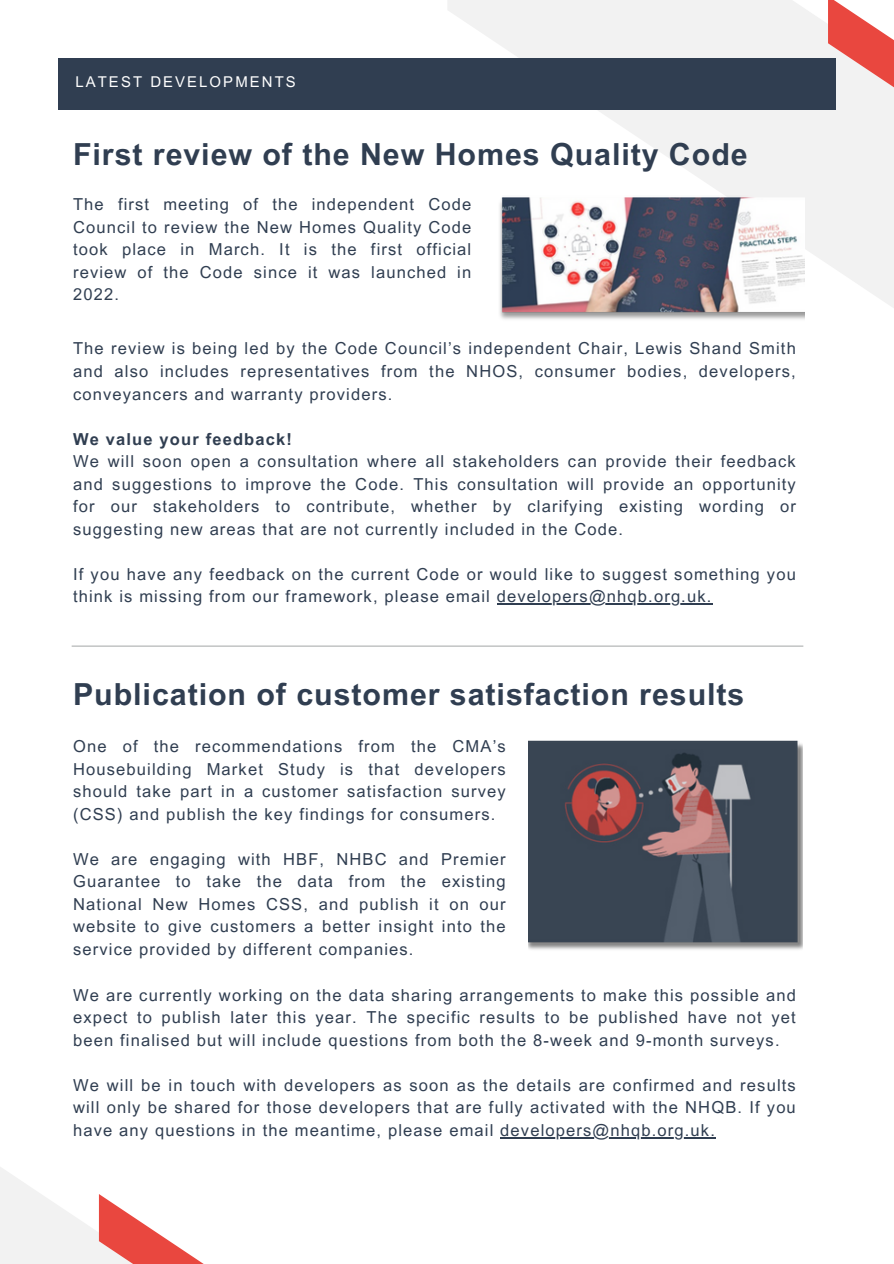
<style>
.page{position:relative;width:894px;height:1264px;background:#fff}
.page>*{position:absolute;margin:0;border:0;box-sizing:border-box;transform-origin:0 0}
.t1{font:700 30.45px "Arial MT Pro";letter-spacing:.03em;color:#303e51}
.t2{font:16.5px/22.5px "Arial MT Pro";letter-spacing:.07em;color:#303e51;text-align:justify}
.t3{font:700 16.5px "Arial MT Pro";letter-spacing:.07em;color:#303e51}
.t4{font:14.85px "Arial MT Pro";letter-spacing:.14em;color:#fff}
</style>
<div class="page">
<svg style="left:447px;top:0;width:446px;height:319px;fill:#f2f2f2"></svg>
<svg style="left:827px;top:0;width:66px;height:135px"></svg>
<div style="left:58px;top:59px;width:777px;height:50px;background:#303e51"></div>
<svg style="left:0;top:1167px;width:99px;height:96px;fill:#f2f2f2"></svg>
<svg style="left:99px;top:1194px;width:103px;height:69px"></svg>
<img style="left:499px;top:196px;width:304px;height:123px">
<hr style="left:496px;top:603px;width:216px;height:1px;background:#303e51">
<hr style="left:72px;top:645px;width:731px;height:1px;background:#aeb0b0">
<img style="left:528px;top:740px;width:274px;height:210px">
<hr style="left:500px;top:1136px;width:215px;height:2px;background:#303e51">
<p class="t4" style="left:75px;top:76px;width:222px">LATEST DEVELOPMENTS</p>
<p class="t1" style="left:73px;top:143px;width:676px">First review of the New Homes Quality Code</p>
<p class="t2" style="left:73px;top:195px;width:399px">The first meeting of the independent Code Council to review the New Homes Quality Code took place in March. It is the first official review of the Code since it was launched in 2022.</p>
<h2 class="t2" style="left:73px;top:339px;width:724px">The review is being led by the Code Council’s independent Chair, Lewis Shand Smith and also includes representatives from the NHOS, consumer bodies, developers, conveyancers and warranty providers.</h2>
<h1 class="t3" style="left:73px;top:432px;width:220px">We value your feedback!</h1>
<p class="t2" style="left:73px;top:452px;width:724px">We will soon open a consultation where all stakeholders can provide their feedback and suggestions to improve the Code. This consultation will provide an opportunity for our stakeholders to contribute, whether by clarifying existing wording or suggesting new areas that are not currently included in the Code.</p>
<p class="t2" style="left:73px;top:564px;width:724px">If you have any feedback on the current Code or would like to suggest something you think is missing from our framework, please email developers@nhqb.org.uk.</p>
<p class="t1" style="left:73px;top:683px;width:672px">Publication of customer satisfaction results</p>
<h1 class="t2" style="left:73px;top:737px;width:434px">One of the recommendations from the CMA’s Housebuilding Market Study is that developers should take part in a customer satisfaction survey (CSS) and publish the key findings for consumers.</h1>
<p class="t2" style="left:73px;top:849px;width:434px">We are engaging with HBF, NHBC and Premier Guarantee to take the data from the existing National New Homes CSS, and publish it on our website to give customers a better insight into the service provided by different companies.</p>
<p class="t2" style="left:73px;top:985px;width:724px">We are currently working on the data sharing arrangements to make this possible and expect to publish later this year. The specific results to be published have not yet been finalised but will include questions from both the 8-week and 9-month surveys.</p>
<p class="t2" style="left:73px;top:1075px;width:724px">We will be in touch with developers as soon as the details are confirmed and results will only be shared for those developers that are fully activated with the NHQB. If you have any questions in the meantime, please email developers@nhqb.org.uk.</p>
</div>
